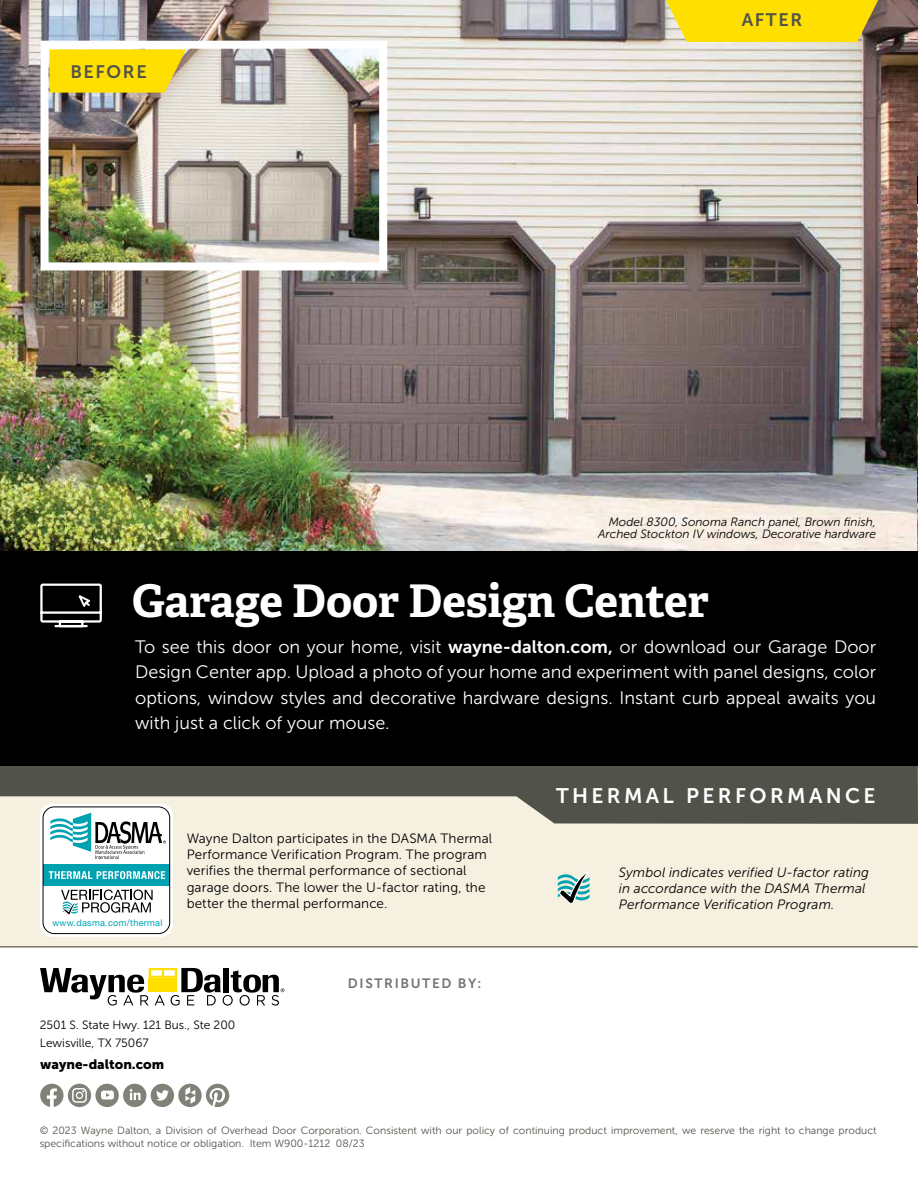
<style>
.page{position:relative;width:918px;height:1188px;background:#fff}
.page>*{position:absolute;margin:0;border:0;box-sizing:border-box;transform-origin:0 0}
.t1{font:700 45px "Adelle PE";letter-spacing:-.005em;color:#fff}
.t2{font:21px "Museo Sans 700";letter-spacing:.16em;color:#fff}
.t3{font:18px/25.5px "Museo Sans 300";color:#fff;text-align:justify}
.t4{font:18px "Museo Sans 700";letter-spacing:.09em;color:#51534a}
.t5{font:13.5px/16.2px "Museo Sans 300";letter-spacing:.01em;color:#000}
.t6{font:italic 13.5px/16.2px "Museo Sans 300";letter-spacing:.005em;color:#000}
.t7{font:13.5px "Museo Sans 900";color:#000}
.t8{font:13.5px "Museo Sans 700";letter-spacing:.12em;color:#74756e}
.t9{font:italic 12px/12px "Museo Sans 300";color:#000;text-align:right}
.t10{font:12px/18px "Museo Sans 300";color:#000}
.t11{font:10.5px/13.5px "Museo Sans 300";color:#51534a}
.t12{font:9.15px "Helvetica Neue";letter-spacing:.03em;color:#00a2b2}
.s1{font-family:"Museo Sans 700"}
</style>
<div class="page">
<img style="left:0;top:0;width:918px;height:551px">
<img style="left:917px;top:204px;width:1px;height:347px">
<svg style="left:917px;top:176px;width:1px;height:28px"></svg>
<svg style="left:40px;top:968px;width:244px;height:38px"></svg>
<svg style="left:40px;top:1084px;width:189px;height:23px"></svg>
<div style="left:0;top:768px;width:918px;height:179px;background:#f5f0e0"></div>
<svg style="left:0;top:766px;width:918px;height:58px;fill:#51534a"></svg>
<div style="left:40px;top:804px;width:133px;height:133px;background:#fff;border-radius:12px"></div>
<div style="left:44px;top:864px;width:126px;height:21px;background:#00a2b2"></div>
<svg style="left:49px;top:871px;width:116px;height:8px"></svg>
<div style="left:43px;top:806px;width:127px;height:128px;border:1px solid #000;border-radius:11px"></div>
<svg style="left:50px;top:813px;width:116px;height:46px"></svg>
<svg style="left:61px;top:890px;width:92px;height:25px"></svg>
<svg style="left:558px;top:871px;width:32px;height:33px"></svg>
<div style="left:0;top:551px;width:918px;height:215px;background:#000"></div>
<svg style="left:40px;top:583px;width:62px;height:45px"></svg>
<hr style="left:0;top:946px;width:918px;height:1px;background:#51534a">
<img style="left:49px;top:50px;width:329px;height:211px">
<div style="left:40px;top:41px;width:347px;height:229px;border:8px solid #fff"></div>
<svg style="left:49px;top:49px;width:137px;height:44px;background:#fadc12"></svg>
<svg style="left:666px;top:0;width:212px;height:42px;background:#f5d80e"></svg>
<p class="t4" style="left:70px;top:62px;width:78px">BEFORE</p>
<p class="t4" style="left:742px;top:10px;width:62px">AFTER</p>
<p class="t9" style="left:598px;top:516px;width:279px">Model 8300, Sonoma Ranch panel, Brown finish,<br>Arched Stockton IV windows, Decorative hardware</p>
<h1 class="t1" style="left:132px;top:568px;width:578px">Garage Door Design Center</h1>
<p class="t3" style="left:135px;top:634px;width:743px">To see this door on your home, visit <span class="s1">wayne-dalton.com,</span> or download our Garage Door Design Center app. Upload a photo of your home and experiment with panel designs, color options, window styles and decorative hardware designs. Instant curb appeal awaits you with just a click of your mouse.</p>
<p class="t12" style="left:52px;top:916px;width:112px">www.dasma.com/thermal</p>
<p class="t5" style="left:187px;top:830px;width:307px">Wayne Dalton participates in the DASMA Thermal Performance Verification Program. The program verifies the thermal performance of sectional garage doors. The lower the U-factor rating, the better the thermal performance.</p>
<p class="t8" style="left:348px;top:976px;width:135px">DISTRIBUTED BY:</p>
<p class="t10" style="left:40px;top:1016px;width:197px">2501 S. State Hwy. 121 Bus., Ste 200<br>Lewisville, TX 75067</p>
<p class="t7" style="left:40px;top:1057px;width:125px">wayne-dalton.com</p>
<p class="t2" style="left:556px;top:785px;width:321px">THERMAL PERFORMANCE</p>
<p class="t6" style="left:619px;top:864px;width:252px">Symbol indicates verified U-factor rating in accordance with the DASMA Thermal<br>Performance Verification Program.</p>
<p class="t11" style="left:40px;top:1123px;width:838px">© 2023 Wayne Dalton, a Division of Overhead Door Corporation. Consistent with our policy of continuing product improvement, we reserve the right to change product specifications without notice or obligation. Item W900-1212 08/23</p>
</div>
